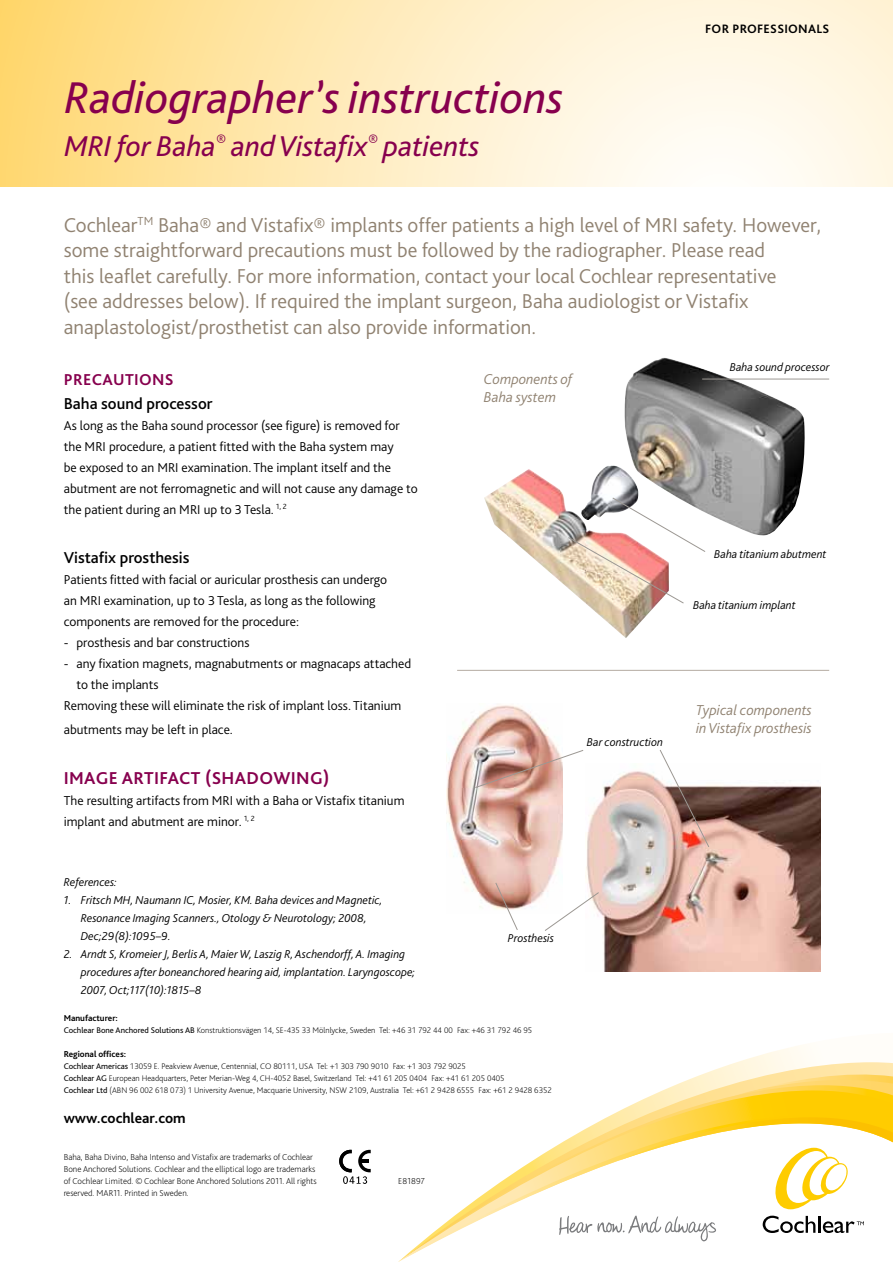
<style>
.page{position:relative;width:893px;height:1263px;background:#fff}
.page>*{position:absolute;margin:0;border:0;box-sizing:border-box;transform-origin:0 0}
.t1{font:italic 46.5px "Bliss Pro";color:#87004e}
.t2{font:italic 30px "Bliss Pro";color:#87004e}
.t3{font:300 21px/25.5px "Bliss Pro";color:#908271}
.t4{font:700 18px "Bliss Pro";letter-spacing:.105em;color:#87004e}
.t5{font:500 16.5px "Bliss Pro";color:#000}
.t6{font:700 16.5px "Bliss Pro";letter-spacing:.16em;color:#87004e}
.t7{font:italic 300 15px/18px "Bliss Pro";color:#908271}
.t8{font:700 15px "Bliss Pro";color:#000}
.t9{font:300 13.5px/21px "Bliss Pro";color:#000}
.t10{font:700 12.75px "Bliss Pro";letter-spacing:.02em;color:#000}
.t11{font:italic 300 12px/18px "Bliss Pro";color:#000}
.t12{font:200 9px/12px "Bliss Pro";color:#000}
.t13{font:700 9px "Bliss Pro";color:#000}
.t14{font:200 8.55px/12px "Bliss Pro";color:#000}
.s1{font-weight:400}
</style>
<div class="page">
<svg style="left:0;top:0;width:893px;height:187px;background:#ffedc0"></svg>
<svg style="left:339px;top:1150px;width:32px;height:34px"></svg>
<svg style="left:738px;top:1048px;width:73px;height:14px"></svg>
<svg style="left:717px;top:1062px;width:176px;height:164px"></svg>
<svg style="left:398px;top:1129px;width:451px;height:133px"></svg>
<svg style="left:585px;top:1069px;width:308px;height:140px"></svg>
<hr style="left:457px;top:670px;width:372px;height:1px;background:#b4aba2">
<img style="left:484px;top:358px;width:321px;height:280px">
<svg style="left:567px;top:497px;width:139px;height:107px"></svg>
<hr style="left:702px;top:379px;width:127px;height:1px;background:#9c9893">
<img style="left:586px;top:771px;width:234px;height:201px">
<img style="left:446px;top:705px;width:116px;height:204px">
<svg style="left:495px;top:882px;width:23px;height:48px"></svg>
<svg style="left:474px;top:749px;width:110px;height:39px"></svg>
<svg style="left:659px;top:750px;width:51px;height:98px"></svg>
<svg style="left:544px;top:891px;width:56px;height:41px"></svg>
<h1 class="t1" style="left:65px;top:68px;width:500px">Radiographer’s instructions</h1>
<h2 class="t2" style="left:64px;top:127px;width:417px">MRI for Baha<sup>®</sup> and Vistafix<sup>®</sup> patients</h2>
<p class="t10" style="left:705px;top:21px;width:43px">FOR Prof</p>
<p class="t10" style="left:764px;top:21px;width:67px">essio nals</p>
<p class="t3" style="left:64px;top:212px;width:759px">Cochlear<sup>TM</sup> Baha® and Vistafix® implants offer patients a high level of MRI safety. However, some straightforward precautions must be followed by the radiographer. Please read<br>this leaflet carefully. For more information, contact your local Cochlear representative<br>(see addresses below). If required the implant surgeon, Baha audiologist or Vistafix anaplastologist/prosthetist can also provide information.</p>
<p class="t6" style="left:64px;top:369px;width:111px">Precautions</p>
<p class="t5" style="left:64px;top:393px;width:150px">Baha sound processor</p>
<p class="t9" style="left:64px;top:414px;width:355px">As long as the Baha sound processor (see figure) is removed for the MRI procedure, a patient fitted with the Baha system may<br>be exposed to an MRI examination. The implant itself and the abutment are not ferromagnetic and will not cause any damage to the patient during an MRI up to 3 Tesla. <sup>1,</sup> <sup>2</sup></p>
<p class="t5" style="left:64px;top:547px;width:127px">Vistafix prosthesis</p>
<p class="t9" style="left:64px;top:569px;width:325px">Patients fitted with facial or auricular prosthesis can undergo an MRI examination, up to 3 Tesla, as long as the following components are removed for the procedure:</p>
<p class="t9" style="left:64px;top:632px;width:187px">- prosthesis and bar constructions</p>
<p class="t9" style="left:64px;top:653px;width:349px">- any fixation magnets, magnabutments or magnacaps attached</p>
<p class="t9" style="left:77px;top:674px;width:84px">to the implants</p>
<p class="t9" style="left:64px;top:695px;width:339px">Removing these will eliminate the risk of implant loss. Titanium</p>
<p class="t9" style="left:64px;top:719px;width:171px">abutments may be left in place.</p>
<h3 class="t4" style="left:64px;top:767px;width:267px">I mage artifact (shadowing)</h3>
<p class="t9" style="left:64px;top:789px;width:342px">The resulting artifacts from MRI with a Baha or Vistafix titanium implant and abutment are minor. <sup>1,</sup> <sup>2</sup></p>
<p class="t11" style="left:730px;top:358px;width:101px">Baha sound processor</p>
<p class="t7" style="left:484px;top:369px;width:90px">Components of<br>Baha system</p>
<p class="t11" style="left:714px;top:545px;width:114px">Baha titanium abutment</p>
<p class="t11" style="left:693px;top:595px;width:104px">Baha titanium implant</p>
<p class="t7" style="left:696px;top:701px;width:117px">Typical components inVistafix prosthesis</p>
<p class="t11" style="left:587px;top:732px;width:78px">Bar construction</p>
<p class="t11" style="left:64px;top:872px;width:55px">References:</p>
<p class="t11" style="left:81px;top:890px;width:303px;text-indent:-17px">1. Fritsch MH, Naumann IC, Mosier, KM. Baha devices and Magnetic,<br>Resonance Imaging Scanners., Otology &amp; Neurotology; 2008,<br>Dec;29(8):1095–9.</p>
<p class="t11" style="left:81px;top:944px;width:336px;text-indent:-17px">2. Arndt S, Kromeier J, Berlis A, Maier W, Laszig R, Aschendorff, A. Imaging procedures after boneanchored hearing aid, implantation. Laryngoscope;<br>2007, Oct;117(10):1815–8</p>
<p class="t11" style="left:508px;top:929px;width:48px">Prosthesis</p>
<p class="t13" style="left:64px;top:1013px;width:56px">M anufacturer:</p>
<p class="t14" style="left:64px;top:1024px;width:470px"><span class="s1">Cochlear Bone Anchored Solutions AB</span> Konstruktionsvägen 14, SE-435 33 Mölnlycke, Sweden Tel: +46 31 792 44 00 Fax: +46 31 792 46 95</p>
<p class="t13" style="left:64px;top:1049px;width:64px">Regional offices:</p>
<p class="t14" style="left:64px;top:1060px;width:490px"><span class="s1">Cochlear Americas</span> 13059 E. Peakview Avenue, Centennial, CO 80111, USA Tel: +1 303 790 9010 Fax: +1 303 792 9025<br><span class="s1">Cochlear AG</span> European Headquarters, Peter Merian-Weg 4, CH-4052 Basel, Switzerland Tel: +41 61 205 0404 Fax: +41 61 205 0405<br><span class="s1">Cochlear Ltd</span> (ABN 96 002 618 073) 1 University Avenue, Macquarie University, NSW 2109, Australia Tel: +61 2 9428 6555 Fax: +61 2 9428 6352</p>
<p class="t8" style="left:64px;top:1109px;width:124px">www.cochlear.com</p>
<p class="t12" style="left:64px;top:1150px;width:255px">Baha, Baha Divino, Baha Intenso and Vistafix are trademarks of Cochlear Bone Anchored Solutions. Cochlear and the elliptical logo are trademarks of Cochlear Limited. © Cochlear Bone Anchored Solutions 2011. All rights reserved. MAR11. Printed in Sweden.</p>
<p class="t12" style="left:398px;top:1175px;width:28px">E81897</p>
</div>
